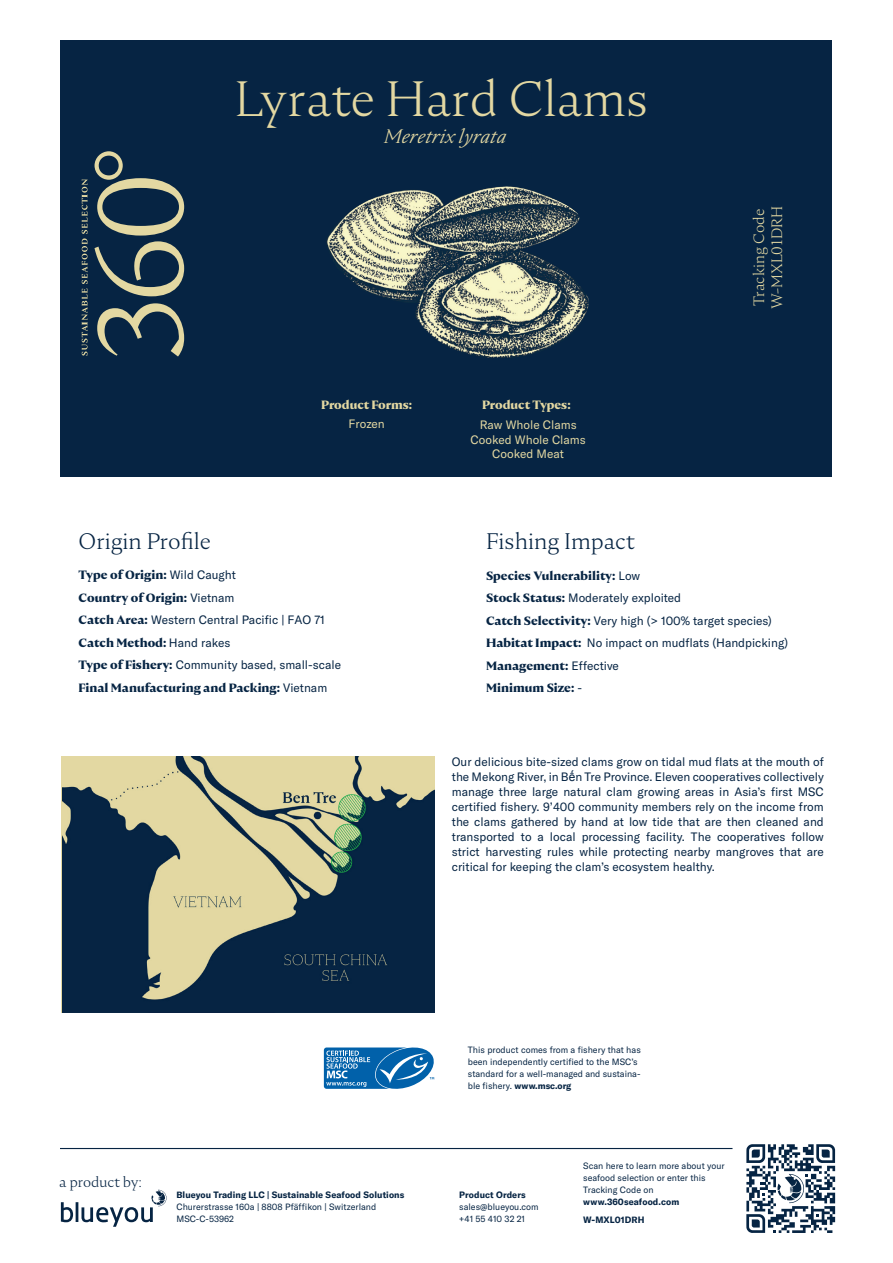
<style>
.page{position:relative;width:893px;height:1263px;background:#fff}
.page>*{position:absolute;margin:0;border:0;box-sizing:border-box;transform-origin:0 0}
.t1{font:300 49.5px "Nocturne Serif";color:#e3d8a2}
.t2{font:300 22.5px "Nocturne Serif";color:#062443}
.t3{font:italic 300 19.5px "Nocturne Serif";color:#e3d8a2}
.t4{font:300 15px/18px "Nocturne Serif";color:#e3d8a2}
.t5{font:300 14.4px "Nocturne Serif";color:#062443}
.t6{font:12px/15px "GT America";color:#062443;text-align:justify}
.t7{font:700 12px/22.5px "Nocturne Serif";color:#062443}
.t8{font:12px/14.4px "GT America";color:#e3d8a2;text-align:center}
.t9{font:700 12px "Nocturne Serif";letter-spacing:-.005em;color:#e3d8a2}
.t10{font:9px/12px "GT America";color:#062443}
.t11{font:700 9px/18px "GT America";letter-spacing:.01em;color:#062443}
.s1{font-family:"GT America";font-weight:400}
.s2{font-family:"Nocturne Serif";font-weight:700}
.s3{font-family:"Arial"}
.s4{font-weight:700}
</style>
<div class="page">
<div style="left:61px;top:40px;width:771px;height:437px;background:#062443"></div>
<svg style="left:97px;top:303px;width:87px;height:54px"></svg>
<svg style="left:95px;top:151px;width:89px;height:145px"></svg>
<svg style="left:81px;top:179px;width:7px;height:176px"></svg>
<svg style="left:61px;top:1190px;width:106px;height:37px"></svg>
<hr style="left:60px;top:1148px;width:672px;height:1px;background:#062443">
<img style="left:63px;top:756px;width:371px;height:256px">
<svg style="left:323px;top:1047px;width:111px;height:42px;background:#3e87be"></svg>
<img style="left:327px;top:186px;width:261px;height:172px">
<svg style="left:746px;top:1144px;width:89px;height:89px"></svg>
<h1 class="t1" style="left:235px;top:66px;width:415px">Lyrate Hard Clams</h1>
<h3 class="t3" style="left:384px;top:124px;width:124px">Meretrix lyrata</h3>
<p class="t9" style="left:321px;top:397px;width:92px">Product Forms:</p>
<p class="t8" style="left:349px;top:417px;width:38px">Frozen</p>
<p class="t9" style="left:482px;top:397px;width:90px">Product Types:</p>
<p class="t8" style="left:471px;top:418px;width:117px">Raw Whole Clams<br>Cooked Whole Clams<br>Cooked Meat</p>
<p class="t4" style="left:750px;top:309px;width:105px;rotate:-90deg">Tracking Code<br>W-MXL01DRH</p>
<h2 class="t2" style="left:79px;top:526px;width:134px">Origin Profile</h2>
<p class="t7" style="left:79px;top:564px;width:159px">Type of Origin: <span class="s1">Wild Caught<br></span>Country of Origin: <span class="s1">Vietnam</span></p>
<p class="t6" style="left:79px;top:612px;width:248px"><span class="s2">Catch Area:</span> Western Central Pacific | FAO 71</p>
<p class="t7" style="left:79px;top:632px;width:153px">Catch Method: <span class="s1">Hand rakes</span></p>
<p class="t6" style="left:79px;top:657px;width:264px"><span class="s2">Type of Fishery:</span> Community based, small-scale</p>
<p class="t7" style="left:79px;top:677px;width:250px">Final Manufacturing and Packing: <span class="s1">Vietnam</span></p>
<h2 class="t2" style="left:486px;top:526px;width:150px">Fishing Impact</h2>
<p class="t7" style="left:486px;top:565px;width:156px">Species Vulnerability: <span class="s1">Low</span></p>
<p class="t6" style="left:486px;top:587px;width:303px;line-height:22.5px;text-align:left"><span class="s2">Stock Status:</span> Moderately exploited<br><span class="s2">Catch Selectivity:</span> Very high (&gt; 100% target species)<br><span class="s2">Habitat Impact:</span> No impact on mudflats (Handpicking)</p>
<p class="t7" style="left:486px;top:655px;width:134px">Management: <span class="s1">Effective<br></span>Minimum Size: <span class="s1">-</span></p>
<p class="t6" style="left:452px;top:754px;width:374px">Our delicious bite-sized clams grow on tidal mud flats at the mouth of the Mekong River, in B<span class="s3">ế</span>n Tre Province. Eleven cooperatives collectively manage three large natural clam growing areas in Asia’s first MSC certified fishery. 9’400 community members rely on the income from the clams gathered by hand at low tide that are then cleaned and transported to a local processing facility. The cooperatives follow strict harvesting rules while protecting nearby mangroves that are critical for keeping the clam’s ecosystem healthy.</p>
<p class="t5" style="left:59px;top:1173px;width:84px">a product by:</p>
<p class="t11" style="left:176px;top:1186px;width:229px">Blueyou Trading LLC | Sustainable Seafood Solutions</p>
<p class="t10" style="left:176px;top:1201px;width:201px">Churerstrasse 160a | 8808 Pfäffikon | Switzerland<br>MSC-C-53962</p>
<p class="t10" style="left:468px;top:1044px;width:174px">This product comes from a fishery that has been independently certified to the MSC’s standard for a well-managed and sustaina&shy;ble fishery. <span class="s4">www.msc.org</span></p>
<p class="t11" style="left:459px;top:1186px;width:68px">Product Orders</p>
<p class="t10" style="left:459px;top:1201px;width:81px">sales@blueyou.com +41 55 410 32 21</p>
<p class="t10" style="left:583px;top:1159px;width:143px">Scan here to learn more about your seafood selection or enter this<br>Tracking Code on</p>
<p class="t11" style="left:583px;top:1192px;width:97px">www.360seafood.com<br>W-MXL01DRH</p>
</div>
